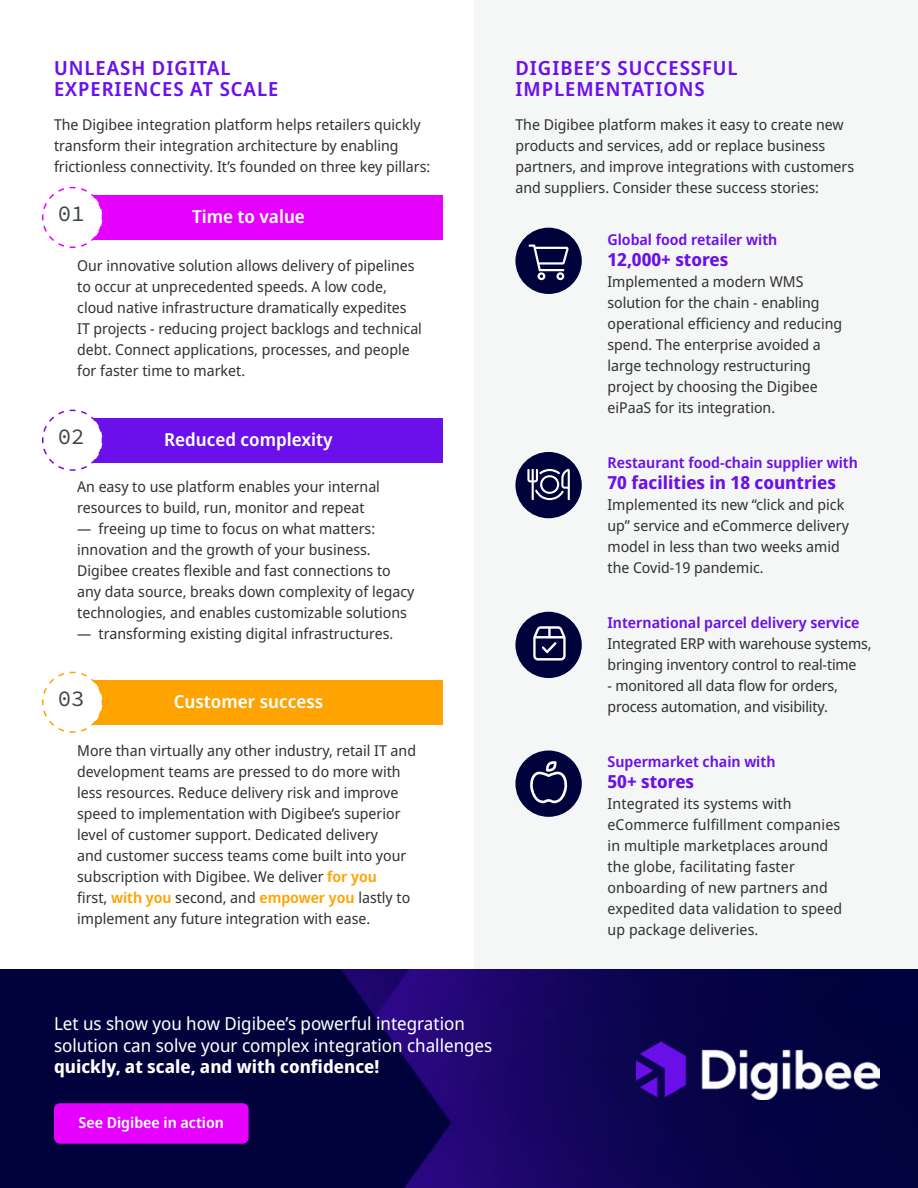
<style>
.page{position:relative;width:918px;height:1188px;background:#fff}
.page>*{position:absolute;margin:0;border:0;box-sizing:border-box;transform-origin:0 0}
.t1{font:22.5px "Source Code Variable";color:#3f4447}
.t2{font:600 19.5px/21px "Noto Sans Display";letter-spacing:.05em;color:#6b10eb}
.t3{font:18px/21.6px "Noto Sans Display";color:#fff}
.t4{font:700 18px "Noto Sans Display";color:#6b10eb}
.t5{font:600 18px "Noto Sans Display";color:#fff}
.t6{font:700 18px "Noto Sans Display";color:#fff}
.t7{font:15px/21px "Noto Sans Display";color:#333}
.t8{font:600 15px "Noto Sans Display";color:#6b10eb}
.t9{font:600 15px "Noto Sans Display";color:#fff}
.s1{font-weight:600;color:#ffa300}
</style>
<div class="page">
<div style="left:54px;top:680px;width:389px;height:45px;background:#ffa300"></div>
<div style="left:54px;top:195px;width:389px;height:45px;background:#e600ff"></div>
<div style="left:54px;top:418px;width:389px;height:45px;background:#6b10eb"></div>
<img style="left:0;top:969px;width:918px;height:219px">
<div style="left:54px;top:1103px;width:195px;height:41px;background:#e600ff;border-radius:6px"></div>
<img style="left:637px;top:1041px;width:243px;height:58px">
<div style="left:475px;top:0;width:443px;height:969px;background:#f5f6f6"></div>
<svg style="left:42px;top:186px;width:61px;height:62px"></svg>
<svg style="left:42px;top:409px;width:61px;height:62px"></svg>
<svg style="left:42px;top:671px;width:61px;height:62px"></svg>
<div style="left:515px;top:751px;width:67px;height:66px;background:#00023c;border-radius:50%"></div>
<svg style="left:530px;top:761px;width:37px;height:42px"></svg>
<div style="left:515px;top:612px;width:67px;height:66px;background:#00023c;border-radius:50%"></div>
<svg style="left:533px;top:626px;width:33px;height:35px"></svg>
<div style="left:515px;top:452px;width:67px;height:66px;background:#00023c;border-radius:50%"></div>
<svg style="left:527px;top:469px;width:43px;height:31px"></svg>
<div style="left:515px;top:228px;width:67px;height:66px;background:#00023c;border-radius:50%"></div>
<svg style="left:529px;top:245px;width:40px;height:35px"></svg>
<h2 class="t2" style="left:54px;top:58px;width:226px">UNLEASH DIGITAL<br>EXPERIENCES AT SCALE</h2>
<p class="t7" style="left:54px;top:115px;width:378px">The Digibee integration platform helps retailers quickly transform their integration architecture by enabling frictionless connectivity. It’s founded on three key pillars:</p>
<h1 class="t1" style="left:58px;top:198px;width:28px">01</h1>
<p class="t5" style="left:192px;top:204px;width:114px">Time to value</p>
<p class="t7" style="left:77px;top:255px;width:346px">Our innovative solution allows delivery of pipelines to occur at unprecedented speeds. A low code, cloud native infrastructure dramatically expedites IT projects - reducing project backlogs and technical debt. Connect applications, processes, and people for faster time to market.</p>
<h1 class="t1" style="left:58px;top:420px;width:28px">02</h1>
<p class="t5" style="left:164px;top:427px;width:170px">Reduced complexity</p>
<p class="t7" style="left:77px;top:477px;width:304px">An easy to use platform enables your internal resources to build, run, monitor and repeat</p>
<p class="t7" style="left:77px;top:519px;width:339px">— freeing up time to focus on what matters: innovation and the growth of your business.<br>Digibee creates flexible and fast connections to any data source, breaks down complexity of legacy technologies, and enables customizable solutions</p>
<p class="t7" style="left:77px;top:624px;width:318px">— transforming existing digital infrastructures.</p>
<h1 class="t1" style="left:58px;top:682px;width:28px">03</h1>
<p class="t5" style="left:174px;top:689px;width:151px">Customer success</p>
<p class="t7" style="left:77px;top:740px;width:340px">More than virtually any other industry, retail IT and development teams are pressed to do more with less resources. Reduce delivery risk and improve speed to implementation with Digibee’s superior level of customer support. Dedicated delivery<br>and customer success teams come built into your subscription with Digibee. We deliver <span class="s1">for you<br></span>first, <span class="s1">with you</span> second, and <span class="s1">empower you</span> lastly to implement any future integration with ease.</p>
<h2 class="t2" style="left:515px;top:58px;width:224px">DIGIBEE’S SUCCESSFUL<br>IMPLEMENTATIONS</h2>
<p class="t7" style="left:515px;top:115px;width:340px">The Digibee platform makes it easy to create new products and services, add or replace business partners, and improve integrations with customers and suppliers. Consider these success stories:</p>
<p class="t8" style="left:608px;top:229px;width:171px">Global food retailer with</p>
<p class="t4" style="left:608px;top:247px;width:122px">12,000+ stores</p>
<p class="t7" style="left:608px;top:272px;width:236px">Implemented a modern WMS solution for the chain - enabling operational efficiency and reducing spend. The enterprise avoided a large technology restructuring project by choosing the Digibee eiPaaS for its integration.</p>
<p class="t8" style="left:608px;top:452px;width:252px">Restaurant food-chain supplier with</p>
<p class="t4" style="left:608px;top:470px;width:230px">70 facilities in 18 countries</p>
<p class="t7" style="left:608px;top:494px;width:243px">Implemented its new “click and pick up” service and eCommerce delivery model in less than two weeks amid the Covid-19 pandemic.</p>
<p class="t8" style="left:608px;top:612px;width:254px">International parcel delivery service</p>
<p class="t7" style="left:608px;top:633px;width:266px">Integrated ERP with warehouse systems, bringing inventory control to real-time</p>
<p class="t7" style="left:608px;top:675px;width:232px">- monitored all data flow for orders, process automation, and visibility.</p>
<p class="t8" style="left:608px;top:750px;width:169px">Supermarket chain with</p>
<p class="t4" style="left:608px;top:768px;width:88px">50+ stores</p>
<p class="t7" style="left:608px;top:793px;width:236px">Integrated its systems with eCommerce fulfillment companies in multiple marketplaces around the globe, facilitating faster onboarding of new partners and expedited data validation to speed up package deliveries.</p>
<p class="t3" style="left:54px;top:1013px;width:440px">Let us show you how Digibee’s powerful integration solution can solve your complex integration challenges</p>
<p class="t6" style="left:54px;top:1054px;width:327px">quickly, at scale, and with confidence!</p>
<p class="t9" style="left:79px;top:1112px;width:147px">See Digibee in action</p>
</div>
